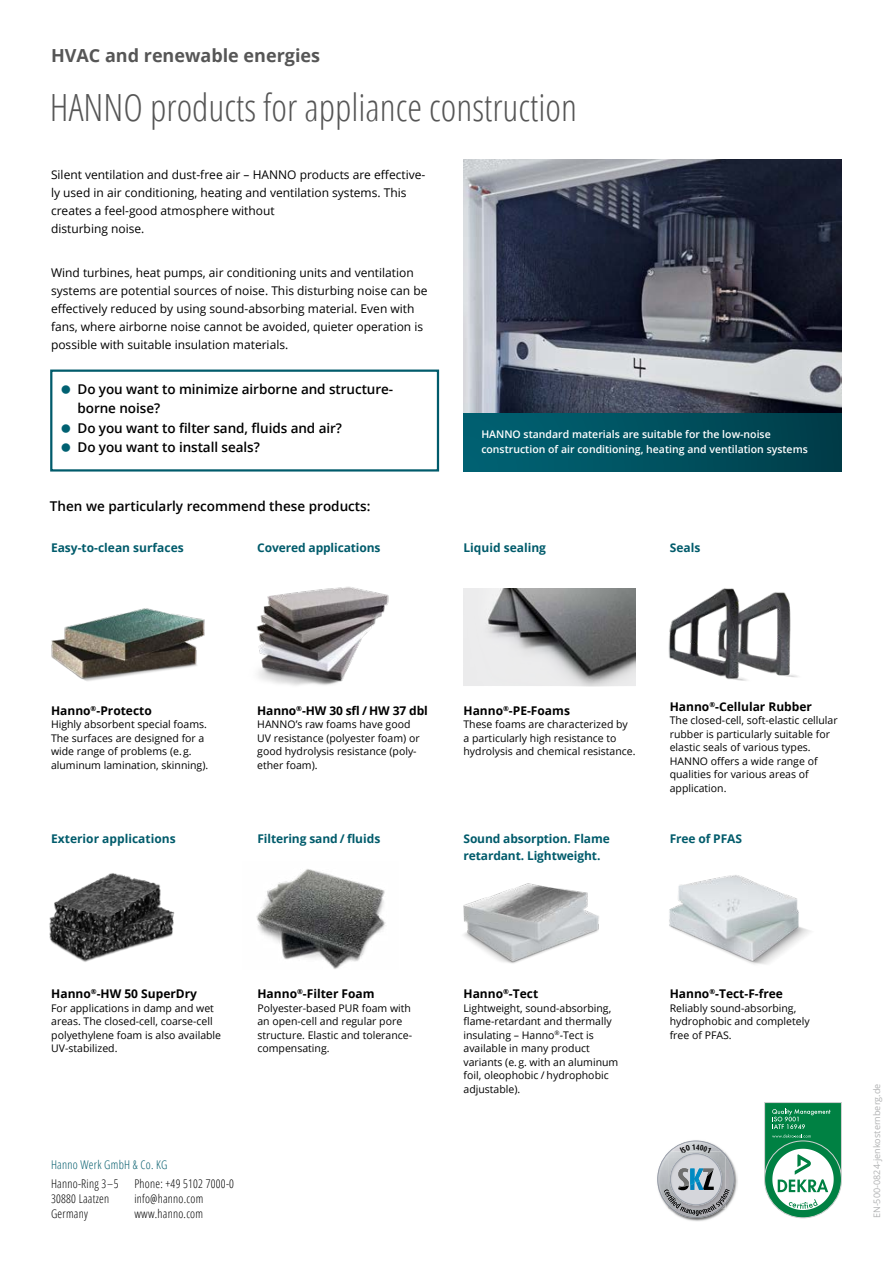
<style>
.page{position:relative;width:893px;height:1263px;background:#fff}
.page>*{position:absolute;margin:0;border:0;box-sizing:border-box;transform-origin:0 0}
.t1{font:300 condensed 37.5px "Open Sans";color:#565656}
.t2{font:700 18px "Open Sans";color:#565656}
.t3{font:600 13.5px/19.5px "Open Sans";letter-spacing:-.005em;color:#000}
.t4{font:12px/18px "Open Sans";color:#000}
.t5{font:700 12px/16.8px "Open Sans";letter-spacing:-.01em;color:#005b6b}
.t6{font:700 12px "Open Sans";color:#000}
.t7{font:300 condensed 12px/15px "Open Sans";letter-spacing:.02em;color:#000}
.t8{font:300 condensed 12px "Open Sans";letter-spacing:.02em;color:#005b6b}
.t9{font:10.5px/13.5px "Open Sans";color:#000}
.t10{font:600 10.5px/15px "Open Sans";color:#fff}
.t11{font:9px "Open Sans";letter-spacing:.005em;color:#b1b2b3}
</style>
<div class="page">
<img style="left:463px;top:159px;width:379px;height:254px">
<div style="left:463px;top:413px;width:379px;height:58px;background:linear-gradient(to right,#006475,#003d49)"></div>
<img style="left:49px;top:873px;width:126px;height:89px">
<div style="left:50px;top:369px;width:389px;height:102px;border:2px solid #005b6b"></div>
<img style="left:51px;top:608px;width:154px;height:73px">
<img style="left:763px;top:592px;width:35px;height:85px">
<img style="left:668px;top:588px;width:95px;height:93px">
<img style="left:256px;top:587px;width:133px;height:99px">
<img style="left:463px;top:589px;width:172px;height:97px">
<img style="left:463px;top:883px;width:136px;height:81px">
<img style="left:256px;top:869px;width:130px;height:100px">
<img style="left:669px;top:875px;width:142px;height:89px">
<img style="left:682px;top:1169px;width:56px;height:52px">
<svg style="left:765px;top:1141px;width:76px;height:77px"></svg>
<svg style="left:764px;top:1102px;width:78px;height:108px"></svg>
<svg style="left:657px;top:1140px;width:78px;height:78px"></svg>
<h2 class="t2" style="left:51px;top:43px;width:271px">HVAC and renewable energies</h2>
<h1 class="t1" style="left:50px;top:81px;width:528px">HANNO products for appliance construction</h1>
<p class="t4" style="left:51px;top:165px;width:376px">Silent ventilation and dust-free air – HANNO products are effective&shy;ly used in air conditioning, heating and ventilation systems. This creates a feel-good atmosphere without<br>disturbing noise.</p>
<p class="t4" style="left:51px;top:263px;width:378px">Wind turbines, heat pumps, air conditioning units and ventilation systems are potential sources of noise. This disturbing noise can be effectively reduced by using sound-absorbing material. Even with fans, where airborne noise cannot be avoided, quieter operation is possible with suitable insulation materials.</p>
<p class="t3" style="left:77px;top:379px;width:317px">Do you want to minimize airborne and structure&shy;borne noise?<br>Do you want to filter sand, fluids and air?<br>Do you want to install seals?</p>
<p class="t3" style="left:50px;top:496px;width:322px">Then we particularly recommend these products:</p>
<p class="t5" style="left:51px;top:539px;width:134px">Easy-to-clean surfaces</p>
<p class="t5" style="left:257px;top:539px;width:125px">Covered applications</p>
<p class="t10" style="left:481px;top:427px;width:328px">HANNO standard materials are suitable for the low-noise construction of air conditioning, heating and ventilation systems</p>
<p class="t5" style="left:463px;top:539px;width:84px">Liquid sealing</p>
<p class="t5" style="left:670px;top:539px;width:32px">Seals</p>
<p class="t6" style="left:51px;top:702px;width:102px">Hanno<sup>®</sup>-Protecto</p>
<p class="t9" style="left:51px;top:718px;width:159px">Highly absorbent special foams.<br>The surfaces are designed for a wide range of problems (e.g. aluminum lamination, skinning).</p>
<p class="t5" style="left:51px;top:830px;width:126px">Exterior applications</p>
<p class="t6" style="left:257px;top:702px;width:172px">Hanno<sup>®</sup>-HW 30 sfl / HW 37 dbl</p>
<p class="t9" style="left:257px;top:718px;width:164px">HANNO’s raw foams have good<br>UV resistance (polyester foam) or good hydrolysis resistance (poly&shy;ether foam).</p>
<p class="t5" style="left:257px;top:830px;width:124px">Filtering sand / fluids</p>
<p class="t6" style="left:463px;top:702px;width:108px">Hanno<sup>®</sup>-PE-Foams</p>
<p class="t9" style="left:463px;top:718px;width:174px">These foams are characterized by a particularly high resistance to hydrolysis and chemical resistance.</p>
<p class="t5" style="left:463px;top:830px;width:148px">Sound absorption. Flame retardant. Lightweight.</p>
<p class="t6" style="left:670px;top:698px;width:144px">Hanno<sup>®</sup>-Cellular Rubber</p>
<p class="t9" style="left:670px;top:713px;width:169px">The closed-cell, soft-elastic cellular rubber is particularly suitable for elastic seals of various types.<br>HANNO offers a wide range of qualities for various areas of application.</p>
<p class="t5" style="left:670px;top:830px;width:74px">Free of PFAS</p>
<p class="t6" style="left:51px;top:985px;width:147px">Hanno<sup>®</sup>-HW 50 SuperDry</p>
<p class="t9" style="left:51px;top:1001px;width:171px">For applications in damp and wet areas. The closed-cell, coarse-cell polyethylene foam is also available<br>UV-stabilized.</p>
<p class="t6" style="left:257px;top:985px;width:119px">Hanno<sup>®</sup>-Filter Foam</p>
<p class="t9" style="left:257px;top:1001px;width:156px">Polyester-based PUR foam with an open-cell and regular pore structure. Elastic and tolerance&shy;compensating.</p>
<p class="t8" style="left:51px;top:1156px;width:118px">Hanno Werk GmbH &amp; Co. KG</p>
<p class="t7" style="left:51px;top:1176px;width:69px">Hanno-Ring 3–5<br>30880 Laatzen<br>Germany</p>
<p class="t7" style="left:134px;top:1176px;width:101px">Phone: +49 5102 7000-0 info@hanno.com www.hanno.com</p>
<p class="t6" style="left:463px;top:985px;width:76px">Hanno<sup>®</sup>-Tect</p>
<p class="t9" style="left:463px;top:1001px;width:156px">Lightweight, sound-absorbing, flame-retardant and thermally insulating – Hanno<sup>®</sup>-Tect is available in many product variants (e.g. with an aluminum foil, oleophobic / hydrophobic adjustable).</p>
<p class="t6" style="left:670px;top:985px;width:115px">Hanno<sup>®</sup>-Tect-F-free</p>
<p class="t9" style="left:670px;top:1001px;width:141px">Reliably sound-absorbing, hydrophobic and completely free of PFAS.</p>
<p class="t11" style="left:871px;top:1218px;width:136px;rotate:-90deg">EN-500-0824-jenkosternberg.de</p>
</div>
